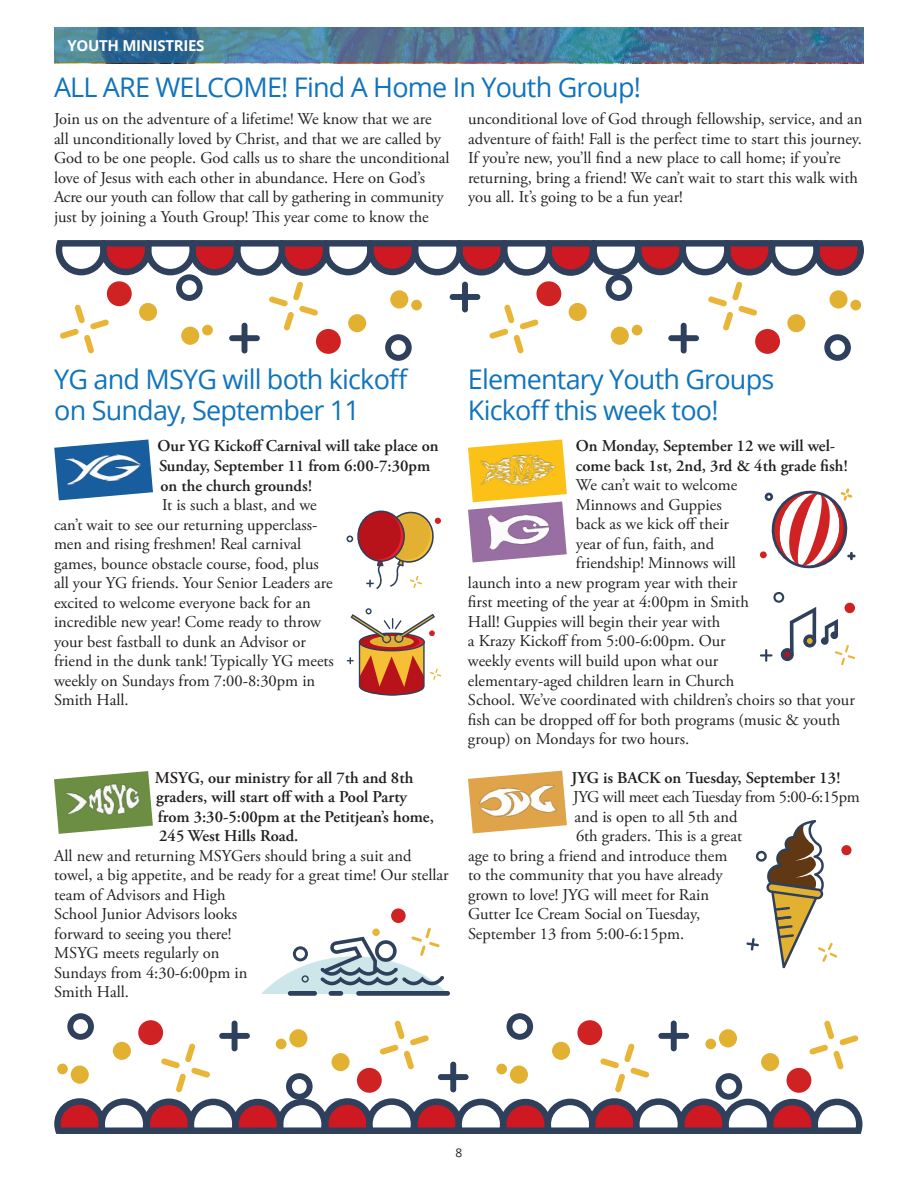
<style>
.page{position:relative;width:918px;height:1188px;background:#fff}
.page>*{position:absolute;margin:0;border:0;box-sizing:border-box;transform-origin:0 0}
._10_Head{font:27px/31.5px "Open Sans";letter-spacing:-.03em;color:#1074bc}
._50_Body{font:16.5px/19.5px "Adobe Garamond Pro";color:#231f20}
._25_Sub_subhead{font:600 16.5px/19.5px "Adobe Garamond Pro";color:#231f20}
._50_Body-2{font:16.5px "Adobe Garamond Pro";letter-spacing:-.02em;color:#231f20}
._00_Section_Title{font:700 15px "Open Sans";letter-spacing:-.02em;color:#fff}
.t1{font:12px "Open Sans";color:#231f20}
</style>
<div class="page">
<svg style="left:54px;top:27px;width:810px;height:36px;background:#497798"></svg>
<svg style="left:54px;top:440px;width:99px;height:60px"></svg>
<img style="left:65px;top:453px;width:77px;height:32px">
<svg style="left:54px;top:771px;width:99px;height:63px"></svg>
<img style="left:64px;top:781px;width:78px;height:39px">
<svg style="left:841px;top:845px;width:11px;height:11px"></svg>
<svg style="left:746px;top:820px;width:91px;height:149px"></svg>
<svg style="left:765px;top:488px;width:91px;height:81px"></svg>
<div style="left:760px;top:551px;width:7px;height:7px;background:#cf2323;border-radius:50%"></div>
<svg style="left:760px;top:592px;width:95px;height:73px"></svg>
<svg style="left:347px;top:510px;width:94px;height:79px"></svg>
<svg style="left:347px;top:608px;width:94px;height:88px"></svg>
<div style="left:356px;top:991px;width:94px;height:5px;background:#2e405c;border-radius:2px"></div>
<div style="left:329px;top:991px;width:14px;height:5px;background:#2e405c;border-radius:2px"></div>
<div style="left:288px;top:991px;width:29px;height:5px;background:#2e405c;border-radius:2px"></div>
<div style="left:391px;top:908px;width:15px;height:15px;background:#cf2323;border-radius:50%"></div>
<svg style="left:261px;top:928px;width:184px;height:66px"></svg>
<svg style="left:468px;top:440px;width:99px;height:122px"></svg>
<img style="left:487px;top:509px;width:65px;height:42px">
<svg style="left:468px;top:771px;width:99px;height:62px"></svg>
<img style="left:478px;top:781px;width:81px;height:41px">
<svg style="left:54px;top:1013px;width:809px;height:121px"></svg>
<svg style="left:56px;top:240px;width:808px;height:121px"></svg>
<p class="_00_Section_Title" style="left:68px;top:35px;width:138px">YOUTH MINISTRIES</p>
<p class="_10_Head" style="left:54px;top:71px;width:588px">ALL ARE WELCOME! Find A Home In Youth Group!</p>
<p class="_50_Body" style="left:54px;top:110px;width:397px">Join us on the adventure of a lifetime! We know that we are all unconditionally loved by Christ, and that we are called by God to be one people. God calls us to share the unconditional love of Jesus with each other in abundance. Here on God’s Acre our youth can follow that call by gathering in community just by joining a Youth Group! This year come to know the</p>
<p class="_50_Body" style="left:468px;top:110px;width:396px">unconditional love of God through fellowship, service, and an adventure of faith! Fall is the perfect time to start this journey.<br>If you’re new, you’ll find a new place to call home; if you’re returning, bring a friend! We can’t wait to start this walk with you all. It’s going to be a fun year!</p>
<p class="_10_Head" style="left:54px;top:363px;width:356px">YG and MSYG will both kickoff on Sunday, September 11</p>
<p class="_10_Head" style="left:468px;top:363px;width:308px">Elementary Youth Groups<br>Kickoff this week too!</p>
<p class="_25_Sub_subhead" style="left:158px;top:437px;width:283px">Our YG Kickoff Carnival will take place on<br>Sunday, September 11 from 6:00-7:30pm on the church grounds!</p>
<p class="_50_Body" style="left:54px;top:496px;width:281px;text-indent:108px">It is such a blast, and we can’t wait to see our returning upperclass&shy;men and rising freshmen! Real carnival games, bounce obstacle course, food, plus all your YG friends. Your Senior Leaders are excited to welcome everyone back for an incredible new year! Come ready to throw your best fastball to dunk an Advisor or friend in the dunk tank! Typically YG meets weekly on Sundays from 7:00-8:30pm in Smith Hall.</p>
<p class="_25_Sub_subhead" style="left:155px;top:768px;width:281px">MSYG, our ministry for all 7th and 8th graders, will start off with a Pool Party from 3:30-5:00pm at the Petitjean’s home, 245 West Hills Road.</p>
<p class="_50_Body" style="left:54px;top:846px;width:396px">All new and returning MSYGers should bring a suit and towel, a big appetite, and be ready for a great time! Our stellar team of Advisors and High<br>School Junior Advisors looks<br>forward to seeing you there!<br>MSYG meets regularly on<br>Sundays from 4:30-6:00pm in<br>Smith Hall.</p>
<p class="_25_Sub_subhead" style="left:576px;top:437px;width:274px">On Monday, September 12 we will wel&shy;come back 1st, 2nd, 3rd &amp; 4th grade fish!</p>
<p class="_50_Body" style="left:576px;top:476px;width:163px">We can’t wait to welcome</p>
<p class="_50_Body" style="left:576px;top:496px;width:147px">Minnows and Guppies</p>
<p class="_50_Body" style="left:576px;top:515px;width:155px">back as we kick off their</p>
<p class="_50_Body" style="left:576px;top:535px;width:140px">year of fun, faith, and</p>
<p class="_50_Body" style="left:576px;top:554px;width:162px">friendship! Minnows will</p>
<p class="_50_Body" style="left:468px;top:574px;width:271px">launch into a new program year with their</p>
<p class="_50_Body" style="left:468px;top:593px;width:282px">first meeting of the year at 4:00pm in Smith</p>
<p class="_50_Body" style="left:468px;top:613px;width:254px">Hall! Guppies will begin their year with</p>
<p class="_50_Body" style="left:468px;top:632px;width:259px">a Krazy Kickoff from 5:00-6:00pm. Our</p>
<p class="_50_Body" style="left:468px;top:652px;width:252px">weekly events will build upon what our</p>
<p class="_50_Body" style="left:468px;top:671px;width:268px">elementary-aged children learn in Church</p>
<p class="_50_Body" style="left:468px;top:691px;width:388px">School. We’ve coordinated with children’s choirs so that your</p>
<p class="_50_Body" style="left:468px;top:710px;width:374px">fish can be dropped off for both programs (music &amp; youth</p>
<p class="_50_Body" style="left:468px;top:730px;width:223px">group) on Mondays for two hours.</p>
<p class="_25_Sub_subhead" style="left:572px;top:768px;width:271px">JYG is BACK on Tuesday, September 13!</p>
<p class="_50_Body-2" style="left:573px;top:787px;width:288px">JYG will meet each Tuesday from 5:00-6:15pm</p>
<p class="_50_Body" style="left:575px;top:807px;width:165px">and is open to all 5th and</p>
<p class="_50_Body" style="left:576px;top:827px;width:168px">6th graders. This is a great</p>
<p class="_50_Body" style="left:468px;top:846px;width:261px">age to bring a friend and introduce them</p>
<p class="_50_Body" style="left:468px;top:866px;width:256px">to the community that you have already</p>
<p class="_50_Body" style="left:468px;top:885px;width:243px">grown to love! JYG will meet for Rain</p>
<p class="_50_Body" style="left:468px;top:905px;width:234px">Gutter Ice Cream Social on Tuesday,</p>
<p class="_50_Body" style="left:468px;top:924px;width:218px">September 13 from 5:00-6:15pm.</p>
<p class="t1" style="left:456px;top:1144px;width:8px">8</p>
</div>
